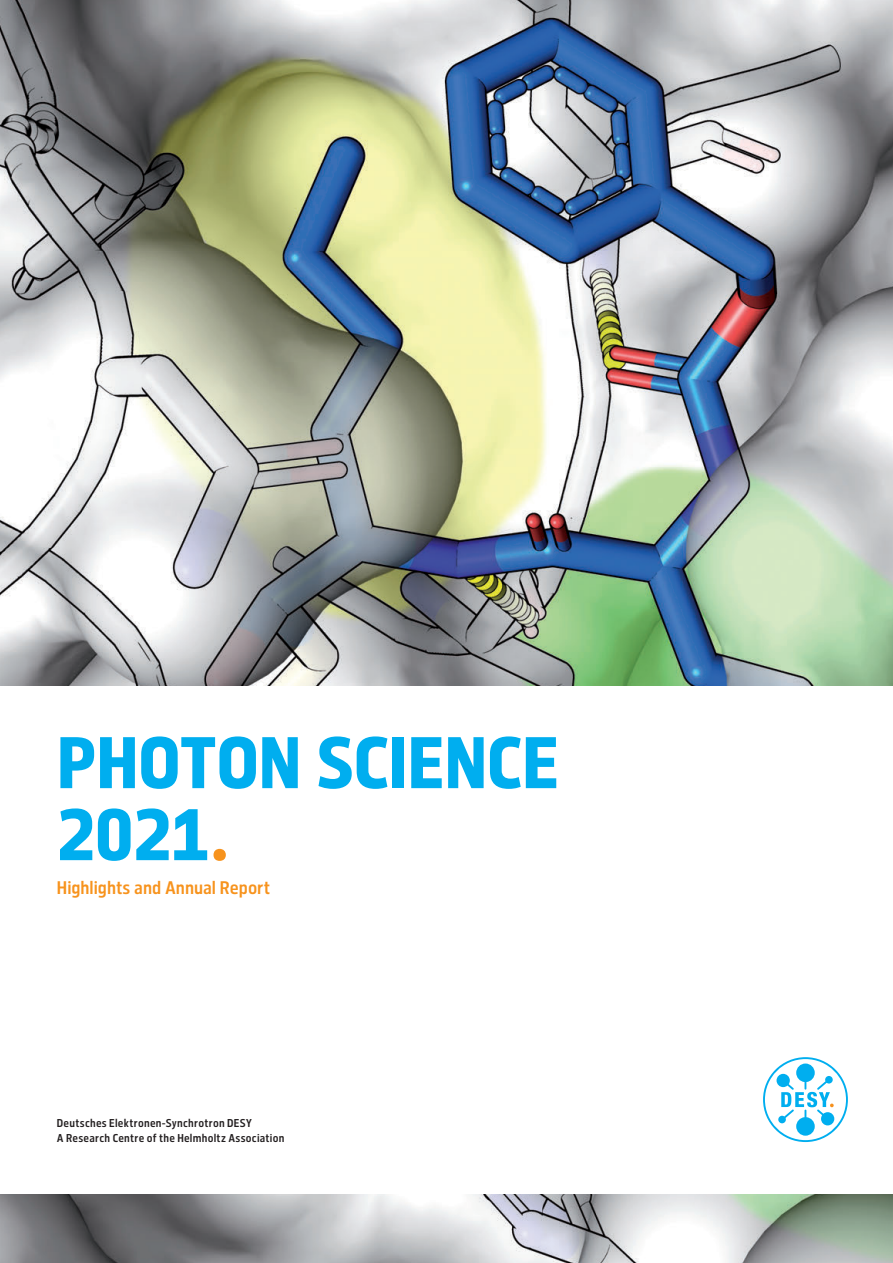
<style>
.page{position:relative;width:893px;height:1263px;background:#fff}
.page>*{position:absolute;margin:0;border:0;box-sizing:border-box;transform-origin:0 0}
.t1{font:800 72px/72px "Desy Sans Cn";color:#00aeef}
.t2{font:500 18px "Desy Sans Cn";color:#f7931d}
.t3{font:500 11.25px/15px "Desy Sans Cn";letter-spacing:.02em;color:#231f20}
.s1{color:#f7931d}
</style>
<div class="page">
<img style="left:0;top:0;width:893px;height:686px">
<img style="left:0;top:1194px;width:893px;height:69px">
<svg style="left:763px;top:1057px;width:85px;height:85px"></svg>
<h1 class="t1" style="left:57px;top:727px;width:504px">PHOTON SCIENCE<br>2021<span class="s1">.</span></h1>
<h2 class="t2" style="left:57px;top:877px;width:215px">Highlights and Annual Report</h2>
<p class="t3" style="left:57px;top:1116px;width:229px">Deutsches Elektronen-Synchrotron DESY<br>A Research Centre of the Helmholtz Association</p>
</div>
